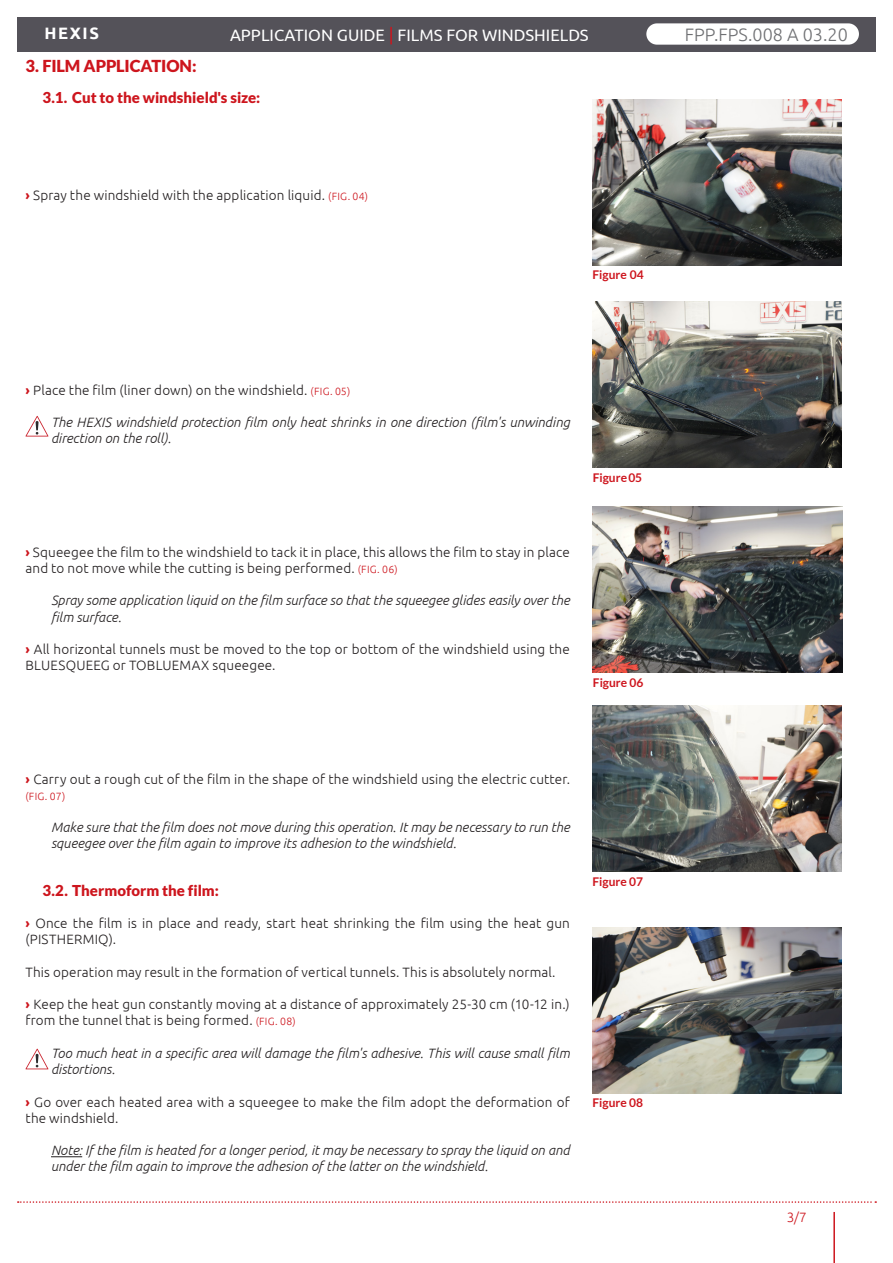
<style>
.page{position:relative;width:893px;height:1263px;background:#fff}
.page>*{position:absolute;margin:0;border:0;box-sizing:border-box;transform-origin:0 0}
.t1{font:300 18px "Ubuntu";color:#6f7073}
.t2{font:16.5px "Ubuntu";color:#fff}
.t3{font:900 16.5px "Lato";letter-spacing:-.015em;color:#cd151d}
.t4{font:700 16.5px "Ubuntu";letter-spacing:.1em;color:#fff}
.t5{font:900 15px "Lato";color:#cd151d}
.t6{font:300 13.5px/16.2px "Ubuntu";letter-spacing:.01em;color:#231f20}
.avertissement{font:italic 300 13.5px/16.2px "Ubuntu";color:#231f20}
.t7{font:300 13.5px "Ubuntu";color:#cd151d}
.légende{font:700 12px "Lato";color:#cd151d}
.t8{font:300 10.5px "Ubuntu";color:#cd151d}
.s1{font-size:18px;color:#cd151d}
.s2{font-weight:700;color:#cd151d}
.s3{font-size:10.5px;color:#cd151d}
</style>
<div class="page">
<svg style="left:18px;top:1201px;width:858px;height:2px"></svg>
<hr style="left:833px;top:1212px;width:2px;height:51px;background:#cd151d">
<div style="left:17px;top:17px;width:859px;height:34px;background:#545259"></div>
<hr style="left:51px;top:1156px;width:31px;height:1px;background:#231f20">
<img style="left:592px;top:99px;width:250px;height:166px">
<img style="left:593px;top:302px;width:249px;height:166px">
<svg style="left:26px;top:416px;width:22px;height:20px"></svg>
<img style="left:593px;top:507px;width:249px;height:166px">
<img style="left:592px;top:706px;width:250px;height:166px">
<img style="left:592px;top:927px;width:250px;height:166px">
<svg style="left:26px;top:1049px;width:22px;height:20px"></svg>
<div style="left:646px;top:23px;width:213px;height:22px;background:#fff;border-radius:11px"></div>
<p class="t2" style="left:230px;top:25px;width:360px">APPLICATION GUIDE <span class="s1">|</span> FILMS FOR WINDSHIELDS</p>
<h1 class="t1" style="left:685px;top:24px;width:164px">FPP.FPS.008 A 03.20</h1>
<p class="t4" style="left:44px;top:23px;width:56px">HEXIS</p>
<p class="t3" style="left:26px;top:56px;width:173px">3. FILM APPLICATION:</p>
<p class="t5" style="left:43px;top:89px;width:219px">3.1. Cut to the windshield's size:</p>
<p class="t6" style="left:26px;top:187px;width:344px"><span class="s2">›</span> Spray the windshield with the application liquid. <span class="s3">(FIG. 04)</span></p>
<p class="légende" style="left:592px;top:268px;width:53px">Figure 04</p>
<p class="t6" style="left:26px;top:382px;width:326px"><span class="s2">›</span> Place the film (liner down) on the windshield. <span class="s3">(FIG. 05)</span></p>
<p class="avertissement" style="left:51px;top:414px;width:520px">The HEXIS windshield protection film only heat shrinks in one direction (film's unwinding direction on the roll).</p>
<p class="légende" style="left:593px;top:470px;width:51px">Figure05</p>
<p class="t6" style="left:26px;top:544px;width:546px"><span class="s2">›</span> Squeegee the film to the windshield to tack it in place, this allows the film to stay in place and to not move while the cutting is being performed. <span class="s3">(FIG. 06)</span></p>
<p class="avertissement" style="left:51px;top:592px;width:520px">Spray some application liquid on the film surface so that the squeegee glides easily over the film surface.</p>
<p class="t6" style="left:26px;top:641px;width:546px"><span class="s2">›</span> All horizontal tunnels must be moved to the top or bottom of the windshield using the<br>BLUESQUEEG or TOBLUEMAX squeegee.</p>
<p class="légende" style="left:593px;top:675px;width:52px">Figure 06</p>
<p class="t6" style="left:26px;top:770px;width:546px"><span class="s2">›</span> Carry out a rough cut of the film in the shape of the windshield using the electric cutter.</p>
<p class="t8" style="left:26px;top:790px;width:41px">(FIG. 07)</p>
<p class="avertissement" style="left:51px;top:819px;width:520px">Make sure that the film does not move during this operation. It may be necessary to run the squeegee over the film again to improve its adhesion to the windshield.</p>
<p class="t5" style="left:43px;top:881px;width:178px">3.2. Thermoform the film:</p>
<p class="t6" style="left:26px;top:915px;width:546px"><span class="s2">›</span> Once the film is in place and ready, start heat shrinking the film using the heat gun (PISTHERMIQ).</p>
<p class="t6" style="left:26px;top:964px;width:532px">This operation may result in the formation of vertical tunnels. This is absolutely normal.</p>
<p class="t6" style="left:26px;top:996px;width:546px"><span class="s2">›</span> Keep the heat gun constantly moving at a distance of approximately 25-30 cm (10-12 in.) from the tunnel that is being formed. <span class="s3">(FIG. 08)</span></p>
<p class="avertissement" style="left:51px;top:1045px;width:520px">Too much heat in a specific area will damage the film's adhesive. This will cause small film distortions.</p>
<p class="t6" style="left:26px;top:1093px;width:546px"><span class="s2">›</span> Go over each heated area with a squeegee to make the film adopt the deformation of the windshield.</p>
<p class="avertissement" style="left:51px;top:1142px;width:520px">Note: If the film is heated for a longer period, it may be necessary to spray the liquid on and under the film again to improve the adhesion of the latter on the windshield.</p>
<p class="légende" style="left:592px;top:875px;width:52px">Figure 07</p>
<p class="légende" style="left:592px;top:1096px;width:52px">Figure 08</p>
<p class="t7" style="left:787px;top:1209px;width:22px">3/7</p>
</div>
